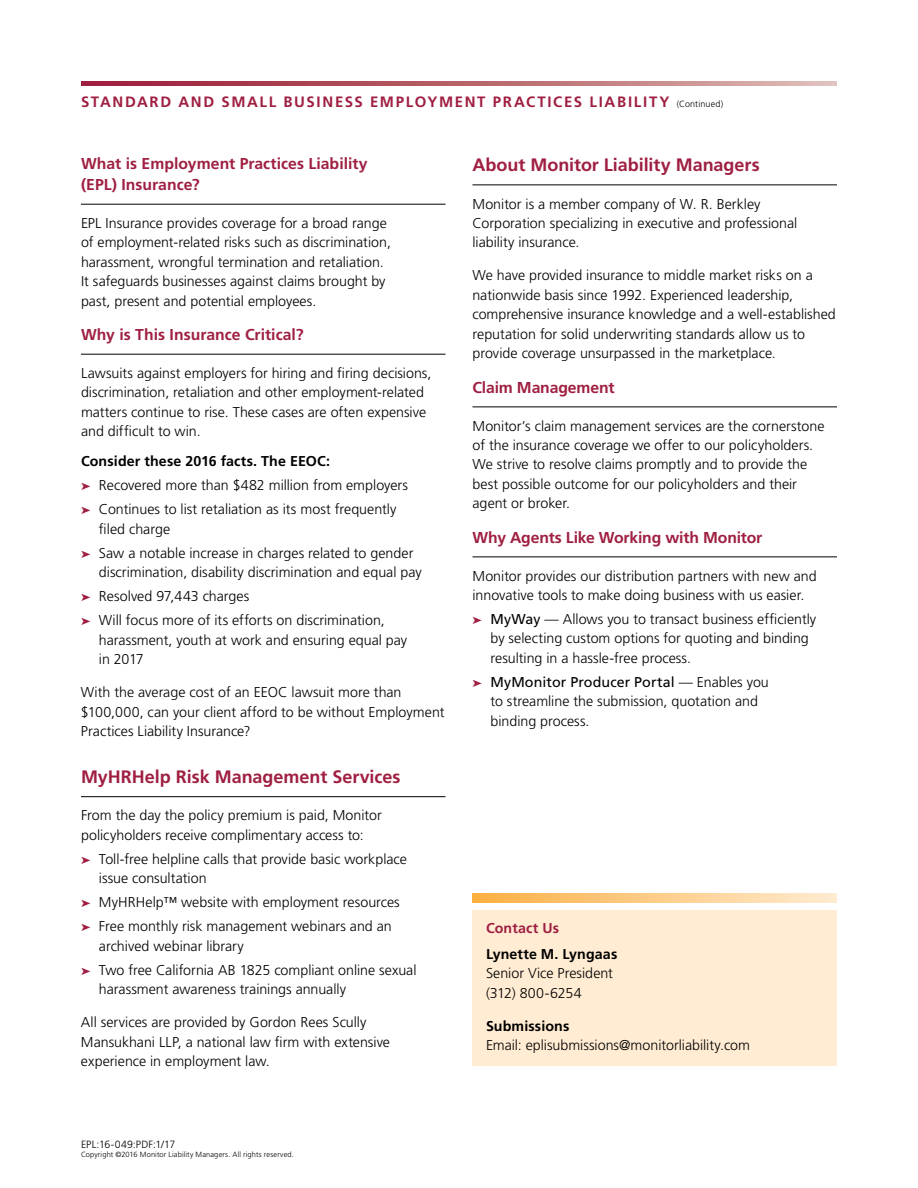
<style>
.page{position:relative;width:918px;height:1188px;background:#fff}
.page>*{position:absolute;margin:0;border:0;box-sizing:border-box;transform-origin:0 0}
.t1{font:700 18px "Frutiger LT Std";color:#9f1f41}
.t2{font:700 15.75px/21px "Frutiger LT Std";color:#9f1f41}
.t3{font:700 15px "Frutiger LT Std";letter-spacing:.11em;color:#9f1f41}
.t4{font:300 14.25px/19.5px "Frutiger LT Std";color:#000}
.t5{font:700 14.25px "Frutiger LT Std";letter-spacing:.005em;color:#000}
.t6{font:700 14.25px "Frutiger LT Std";letter-spacing:.01em;color:#9f1f41}
.t7{font:300 10.5px "Frutiger LT Std";letter-spacing:.015em;color:#000}
.t8{font:300 7.5px "Frutiger LT Std";letter-spacing:.015em;color:#000}
.s1{font-weight:300;font-size:9px;color:#000}
.s2{font-weight:700}
.s3{color:#9f1f41}
.s4{font-weight:400}
</style>
<div class="page">
<hr style="left:472px;top:184px;width:365px;height:1px;background:#000">
<hr style="left:472px;top:406px;width:365px;height:1px;background:#000">
<hr style="left:472px;top:556px;width:365px;height:1px;background:#000">
<hr style="left:81px;top:204px;width:365px;height:1px;background:#000">
<hr style="left:81px;top:354px;width:365px;height:1px;background:#000">
<hr style="left:81px;top:796px;width:365px;height:1px;background:#000">
<svg style="left:81px;top:81px;width:756px;height:5px;background:#b9666f"></svg>
<div style="left:472px;top:910px;width:365px;height:156px;background:#ffecd3"></div>
<svg style="left:472px;top:893px;width:365px;height:9px;background:#fdcd89"></svg>
<p class="t3" style="left:81px;top:93px;width:644px">STANDARD AND SMALL BUSINESS EMPLOYMENT PRACTICES LIABILITY <span class="s1">(Continued)</span></p>
<p class="t2" style="left:81px;top:153px;width:288px">What is Employment Practices Liability (EPL) Insurance?</p>
<p class="t4" style="left:81px;top:213px;width:311px">EPL Insurance provides coverage for a broad range of employment-related risks such as discrimination, harassment, wrongful termination and retaliation.<br>It safeguards businesses against claims brought by past, present and potential employees.</p>
<p class="t2" style="left:81px;top:324px;width:224px">Why is This Insurance Critical?</p>
<p class="t4" style="left:81px;top:363px;width:352px">Lawsuits against employers for hiring and firing decisions, discrimination, retaliation and other employment-related matters continue to rise. These cases are often expensive and difficult to win.</p>
<p class="t4" style="left:81px;top:450px;width:329px;line-height:24px"><span class="s2">Consider these 2016 facts. The EEOC:<br></span><span class="s3">➤</span> Recovered more than $482 million from employers <span class="s3">➤</span> Continues to list retaliation as its most frequently</p>
<p class="t4" style="left:81px;top:517px;width:334px;line-height:24px;text-indent:18px">filed charge<br><span class="s3">➤</span> Saw a notable increase in charges related to gender</p>
<p class="t4" style="left:81px;top:561px;width:342px;line-height:24px;text-indent:18px">discrimination, disability discrimination and equal pay <span class="s3">➤</span> Resolved 97,443 charges<br><span class="s3">➤</span> Will focus more of its efforts on discrimination,</p>
<p class="t4" style="left:99px;top:630px;width:310px">harassment, youth at work and ensuring equal pay in 2017</p>
<p class="t4" style="left:81px;top:683px;width:365px">With the average cost of an EEOC lawsuit more than $100,000, can your client afford to be without Employment<br>Practices Liability Insurance?</p>
<p class="t1" style="left:81px;top:766px;width:321px">MyHRHelp Risk Management Services</p>
<p class="t4" style="left:81px;top:806px;width:302px">From the day the policy premium is paid, Monitor policyholders receive complimentary access to:</p>
<p class="t4" style="left:99px;top:849px;width:310px;text-indent:-18px"><span class="s3">➤</span> Toll-free helpline calls that provide basic workplace issue consultation</p>
<p class="t4" style="left:81px;top:891px;width:320px;line-height:24px"><span class="s3">➤</span> MyHRHelp™ website with employment resources <span class="s3">➤</span> Free monthly risk management webinars and an</p>
<p class="t4" style="left:81px;top:934px;width:337px;line-height:24px;text-indent:18px">archived webinar library<br><span class="s3">➤</span> Two free California AB 1825 compliant online sexual</p>
<p class="t4" style="left:99px;top:980px;width:249px">harassment awareness trainings annually</p>
<p class="t4" style="left:81px;top:1013px;width:311px">All services are provided by Gordon Rees Scully<br>Mansukhani LLP, a national law firm with extensive experience in employment law.</p>
<p class="t1" style="left:472px;top:154px;width:289px">About Monitor Liability Managers</p>
<p class="t4" style="left:472px;top:194px;width:326px">Monitor is a member company of W. R. Berkley<br>Corporation specializing in executive and professional liability insurance.</p>
<p class="t4" style="left:472px;top:266px;width:365px">We have provided insurance to middle market risks on a nationwide basis since 1992. Experienced leadership, comprehensive insurance knowledge and a well-established reputation for solid underwriting standards allow us to provide coverage unsurpassed in the marketplace.</p>
<p class="t2" style="left:472px;top:377px;width:144px">Claim Management</p>
<p class="t4" style="left:472px;top:416px;width:354px">Monitor’s claim management services are the cornerstone of the insurance coverage we offer to our policyholders.<br>We strive to resolve claims promptly and to provide the best possible outcome for our policyholders and their agent or broker.</p>
<p class="t2" style="left:472px;top:527px;width:291px">Why Agents Like Working with Monitor</p>
<p class="t4" style="left:472px;top:566px;width:346px">Monitor provides our distribution partners with new and innovative tools to make doing business with us easier.</p>
<p class="t4" style="left:490px;top:610px;width:327px;text-indent:-18px"><span class="s3">➤</span> <span class="s4">MyWay</span> — Allows you to transact business efficiently by selecting custom options for quoting and binding resulting in a hassle-free process.</p>
<p class="t4" style="left:490px;top:673px;width:280px;text-indent:-18px"><span class="s3">➤</span> <span class="s4">MyMonitor Producer Portal</span> — Enables you to streamline the submission, quotation and binding process.</p>
<p class="t6" style="left:486px;top:919px;width:75px">Contact Us</p>
<p class="t5" style="left:486px;top:946px;width:133px">Lynette M. Lyngaas</p>
<p class="t4" style="left:486px;top:964px;width:129px">Senior Vice President (312) 800-6254</p>
<p class="t5" style="left:486px;top:1018px;width:85px">Submissions</p>
<p class="t4" style="left:486px;top:1036px;width:266px">Email: eplisubmissions@monitorliability.com</p>
<p class="t7" style="left:81px;top:1138px;width:96px">EPL:16-049:PDF:1/17</p>
<p class="t8" style="left:81px;top:1150px;width:214px">Copyright ©2016 Monitor Liability Managers. All rights reserved.</p>
</div>
